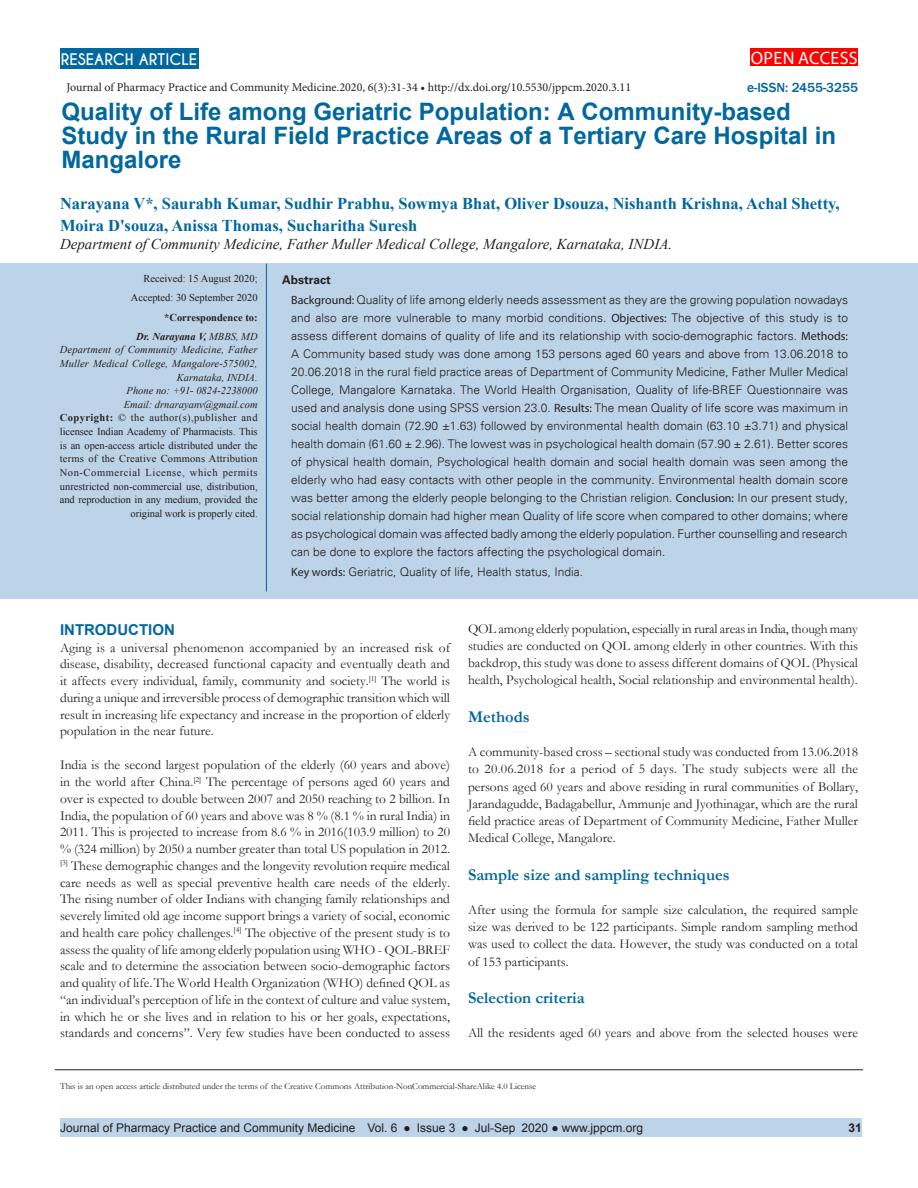
<style>
.page{position:relative;width:918px;height:1188px;background:#fff}
.page>*{position:absolute;margin:0;border:0;box-sizing:border-box;transform-origin:0 0}
.AT{font:700 24px/24px "Arial";color:#00679f}
.t1{font:18px "Myriad Pro";letter-spacing:.02em;color:#fff}
.AU{font:700 16.5px/21.6px "Times New Roman";color:#00679f}
.t2{font:700 16.5px "Garamond";color:#00679f}
.AFF{font:italic 15px "Times New Roman";color:#231f20}
.t3{font:700 15px "Caviar Dreams";color:#fff}
.t4{font:700 15px "Arial";color:#00679f}
.TX{font:13.5px/16.8px "Garamond";color:#231f20;text-align:justify}
.t5{font:500 13.5px "Franklin Gothic";color:#00679f}
.ABS{font:300 12px/18px "Univers LT";color:#231f20;text-align:justify}
.t6{font:12px "Minion Pro";color:#231f20}
.t7{font:12px "Arial";color:#231f20}
.ABS-2{font:700 12px "Univers LT Std";color:#231f20}
.t8{font:700 12px "Arial";color:#231f20}
.HTC{font:10.5px/13.6px "Times New Roman";color:#231f20;text-align:right}
.HTC-2{font:italic 10.5px/13.6px "Times New Roman";letter-spacing:.01em;color:#231f20;text-align:right}
.HTC-3{font:italic 700 10.5px "Times New Roman";color:#231f20}
.HTC-4{font:700 10.5px "Times New Roman";color:#231f20}
.DOI{font:9px "Garamond";color:#231f20}
.s1{font-family:"Myriad Pro";font-weight:400}
.s2{font-weight:400}
.s3{font-weight:700}
</style>
<div class="page">
<div style="left:60px;top:1118px;width:802px;height:19px;background:#bdd3e7"></div>
<div style="left:751px;top:49px;width:107px;height:17px;background:#f00"></div>
<div style="left:60px;top:49px;width:138px;height:20px;background:#00679f"></div>
<div style="left:1px;top:264px;width:917px;height:335px;background:#bdd3e7"></div>
<hr style="left:266px;top:264px;width:1px;height:327px;background:#00679f">
<hr style="left:55px;top:1069px;width:808px;height:1px;background:#231f20">
<p class="t3" style="left:61px;top:50px;width:138px">RESEARCH ARTICLE</p>
<h2 class="t1" style="left:751px;top:47px;width:109px">OPEN ACCESS</h2>
<p class="t5" style="left:747px;top:79px;width:112px">e-ISSN: 2455-3255</p>
<p class="t6" style="left:66px;top:79px;width:566px">Journal of Pharmacy Practice and Community Medicine.2020, 6(3):31-34 • http://dx.doi.org/10.5530/jppcm.2020.3.11</p>
<p class="AT" style="left:61px;top:100px;width:776px">Quality of Life among Geriatric Population: A Community-based<br>Study in the Rural Field Practice Areas of a Tertiary Care Hospital in<br>Mangalore</p>
<p class="AU" style="left:60px;top:192px;width:781px">Narayana V*, Saurabh Kumar, Sudhir Prabhu, Sowmya Bhat, Oliver Dsouza, Nishanth Krishna, Achal Shetty,<br>Moira D'souza, Anissa Thomas, Sucharitha Suresh</p>
<p class="AFF" style="left:60px;top:233px;width:614px">Department of Community Medicine, Father Muller Medical College, Mangalore, Karnataka, INDIA.</p>
<p class="ABS-2" style="left:282px;top:273px;width:50px">Abstract</p>
<p class="ABS" style="left:291px;top:291px;width:558px"><span class="s1">Background:</span> Quality of life among elderly needs assessment as they are the growing population nowadays and also are more vulnerable to many morbid conditions. <span class="s1">Objectives:</span> The objective of this study is to assess different domains of quality of life and its relationship with socio-demographic factors. <span class="s1">Methods:<br></span>A Community based study was done among 153 persons aged 60 years and above from 13.06.2018 to 20.06.2018 in the rural field practice areas of Department of Community Medicine, Father Muller Medical College, Mangalore Karnataka. The World Health Organisation, Quality of life-BREF Questionnaire was used and analysis done using SPSS version 23.0. <span class="s1">Results:</span> The mean Quality of life score was maximum in social health domain (72.90 ±1.63) followed by environmental health domain (63.10 ±3.71) and physical health domain (61.60 ± 2.96). The lowest was in psychological health domain (57.90 ± 2.61). Better scores of physical health domain, Psychological health domain and social health domain was seen among the elderly who had easy contacts with other people in the community. Environmental health domain score was better among the elderly people belonging to the Christian religion. <span class="s1">Conclusion:</span> In our present study, social relationship domain had higher mean Quality of life score when compared to other domains; where as psychological domain was affected badly among the elderly population. Further counselling and research can be done to explore the factors affecting the psychological domain.</p>
<p class="ABS" style="left:291px;top:563px;width:294px"><span class="s1">Key words:</span> Geriatric, Quality of life, Health status, India.</p>
<p class="HTC" style="left:144px;top:272px;width:116px">Received: 15 August 2020;</p>
<p class="HTC" style="left:131px;top:291px;width:128px">Accepted: 30 September 2020</p>
<p class="HTC-4" style="left:164px;top:310px;width:95px">*Correspondence to:</p>
<p class="HTC-3" style="left:136px;top:329px;width:123px">Dr. Narayana V, <span class="s2">MBBS, MD</span></p>
<p class="HTC-2" style="left:60px;top:343px;width:199px">Department of Community Medicine, Father<br>Muller Medical College, Mangalore-575002,<br>Karnataka, INDIA.</p>
<p class="HTC-2" style="left:127px;top:384px;width:133px">Phone no: +91- 0824-2238000</p>
<p class="HTC-2" style="left:124px;top:397px;width:135px">Email: drnarayanv@gmail.com</p>
<p class="HTC" style="left:60px;top:411px;width:199px"><span class="s3">Copyright:</span> © the author(s),publisher and licensee Indian Academy of Pharmacists. This is an open-access article distributed under the terms of the Creative Commons Attribution Non-Commercial License, which permits unrestricted non-commercial use, distribution, and reproduction in any medium, provided the original work is properly cited.</p>
<h1 class="t4" style="left:60px;top:620px;width:116px">INTRODUCTION</h1>
<p class="TX" style="left:60px;top:639px;width:392px">Aging is a universal phenomenon accompanied by an increased risk of disease, disability, decreased functional capacity and eventually death and it affects every individual, family, community and society.<sup>[1]</sup> The world is during a unique and irreversible process of demographic transition which will result in increasing life expectancy and increase in the proportion of elderly population in the near future.</p>
<p class="TX" style="left:60px;top:756px;width:392px">India is the second largest population of the elderly (60 years and above) in the world after China.<sup>[2]</sup> The percentage of persons aged 60 years and over is expected to double between 2007 and 2050 reaching to 2 billion. In India, the population of 60 years and above was 8 % (8.1 % in rural India) in 2011. This is projected to increase from 8.6 % in 2016(103.9 million) to 20 % (324 million) by 2050 a number greater than total US population in 2012. <sup>[3]</sup> These demographic changes and the longevity revolution require medical care needs as well as special preventive health care needs of the elderly.<br>The rising number of older Indians with changing family relationships and severely limited old age income support brings a variety of social, economic and health care policy challenges.<sup>[4]</sup> The objective of the present study is to assess the quality of life among elderly population using WHO - QOL-BREF scale and to determine the association between socio-demographic factors and quality of life.The World Health Organization (WHO) defined QOL as “an individual’s perception of life in the context of culture and value system, in which he or she lives and in relation to his or her goals, expectations, standards and concerns”. Very few studies have been conducted to assess</p>
<p class="TX" style="left:468px;top:620px;width:392px;line-height:17.2px">QOL among elderly population, especially in rural areas in India, though many studies are conducted on QOL among elderly in other countries. With this backdrop, this study was done to assess different domains of QOL (Physical health, Psychological health, Social relationship and environmental health).</p>
<h2 class="t2" style="left:468px;top:706px;width:63px">Methods</h2>
<p class="TX" style="left:468px;top:743px;width:392px;line-height:17.2px">A community-based cross – sectional study was conducted from 13.06.2018 to 20.06.2018 for a period of 5 days. The study subjects were all the persons aged 60 years and above residing in rural communities of Bollary, Jarandagudde, Badagabellur, Ammunje and Jyothinagar, which are the rural field practice areas of Department of Community Medicine, Father Muller Medical College, Mangalore.</p>
<h2 class="t2" style="left:468px;top:863px;width:263px">Sample size and sampling techniques</h2>
<p class="TX" style="left:468px;top:901px;width:392px;line-height:17.2px">After using the formula for sample size calculation, the required sample size was derived to be 122 participants. Simple random sampling method was used to collect the data. However, the study was conducted on a total of 153 participants.</p>
<h2 class="t2" style="left:468px;top:987px;width:118px">Selection criteria</h2>
<p class="TX" style="left:468px;top:1024px;width:392px">All the residents aged 60 years and above from the selected houses were</p>
<p class="DOI" style="left:60px;top:1080px;width:478px">This is an open access article distributed under the terms of the Creative Commons Attribution-NonCommercial-ShareAlike 4.0 License</p>
<p class="t7" style="left:60px;top:1120px;width:585px">Journal of Pharmacy Practice and Community Medicine Vol. 6 ● Issue 3 ● Jul-Sep 2020 ● www.jppcm.org</p>
<p class="t8" style="left:848px;top:1120px;width:15px">31</p>
</div>
